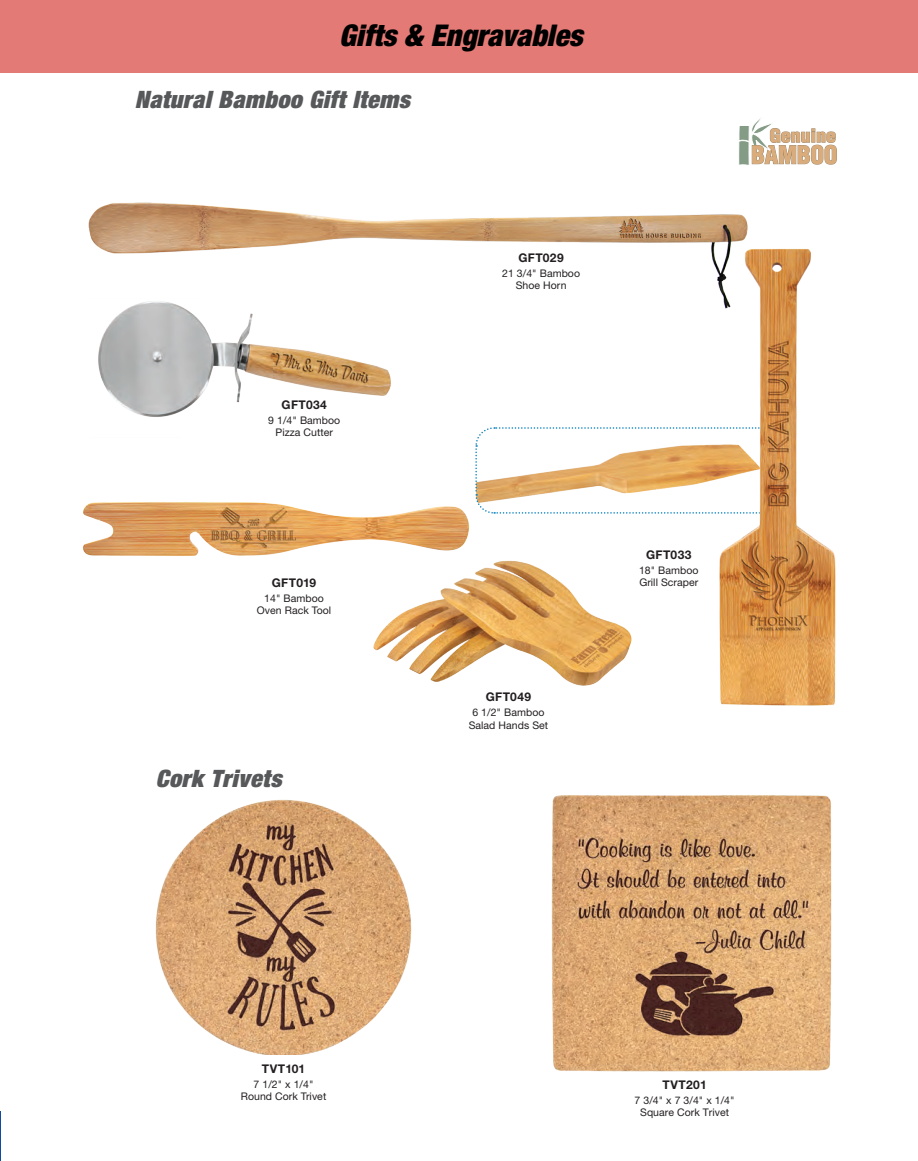
<style>
.page{position:relative;width:918px;height:1161px;background:#fff}
.page>*{position:absolute;margin:0;border:0;box-sizing:border-box;transform-origin:0 0}
.t1{font:italic 900 condensed 30px "Helvetica Neue LT Std";color:#000}
.t2{font:italic 900 condensed 24px "Helvetica Neue LT Std";letter-spacing:.02em;color:#57585a}
.t3{font:700 12px "Helvetica Neue LT Std";letter-spacing:.025em;color:#231f20}
.t4{font:10.5px/12px "Helvetica Neue LT Std";letter-spacing:.005em;color:#231f20;text-align:center}
</style>
<div class="page">
<div style="left:0;top:0;width:918px;height:73px;background:#e47a76"></div>
<hr style="left:0;top:0;width:1px;height:49px;background:#114aa0">
<hr style="left:0;top:1112px;width:1px;height:49px;background:#114aa0">
<svg style="left:475px;top:427px;width:242px;height:87px"></svg>
<svg style="left:739px;top:118px;width:98px;height:47px"></svg>
<img style="left:88px;top:202px;width:660px;height:69px">
<img style="left:717px;top:248px;width:119px;height:458px">
<img style="left:98px;top:301px;width:293px;height:116px">
<img style="left:83px;top:502px;width:386px;height:54px">
<img style="left:373px;top:560px;width:259px;height:126px">
<img style="left:155px;top:800px;width:257px;height:255px">
<img style="left:551px;top:795px;width:281px;height:277px">
<h1 class="t1" style="left:339px;top:17px;width:245px">Gifts &amp; Engravables</h1>
<h2 class="t2" style="left:135px;top:84px;width:277px">Natural Bamboo Gift Items</h2>
<p class="t3" style="left:282px;top:397px;width:47px">GFT034</p>
<p class="t4" style="left:268px;top:414px;width:74px">9 1/4" Bamboo<br>Pizza Cutter</p>
<p class="t3" style="left:272px;top:575px;width:46px">GFT019</p>
<p class="t4" style="left:257px;top:592px;width:76px">14" Bamboo<br>Oven Rack Tool</p>
<h2 class="t2" style="left:156px;top:763px;width:127px">Cork Trivets</h2>
<p class="t3" style="left:519px;top:251px;width:47px">GFT029</p>
<p class="t4" style="left:502px;top:268px;width:79px">21 3/4" Bamboo<br>Shoe Horn</p>
<p class="t3" style="left:486px;top:690px;width:47px">GFT049</p>
<p class="t4" style="left:469px;top:707px;width:81px">6 1/2" Bamboo<br>Salad Hands Set</p>
<p class="t3" style="left:646px;top:548px;width:47px">GFT033</p>
<p class="t4" style="left:639px;top:565px;width:61px;text-align:left">18" Bamboo<br>Grill Scraper</p>
<p class="t3" style="left:262px;top:1061px;width:45px">TVT101</p>
<p class="t4" style="left:241px;top:1078px;width:87px">7 1/2" x 1/4"<br>Round Cork Trivet</p>
<p class="t3" style="left:663px;top:1077px;width:46px">TVT201</p>
<p class="t4" style="left:635px;top:1094px;width:102px">7 3/4" x 7 3/4" x 1/4"<br>Square Cork Trivet</p>
</div>
